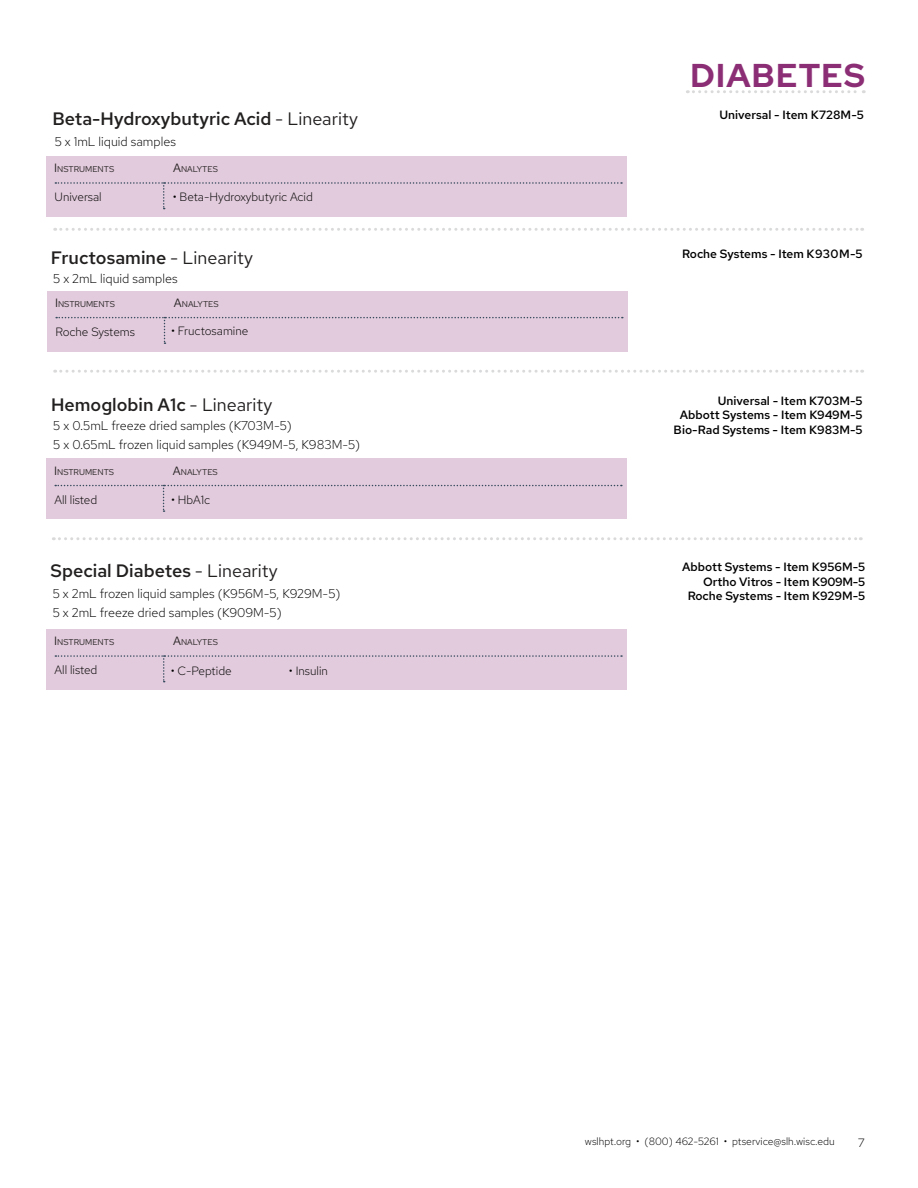
<style>
.page{position:relative;width:918px;height:1188px;background:#fff}
.page>*{position:absolute;margin:0;border:0;box-sizing:border-box;transform-origin:0 0}
.t1{font:700 33px "Red Hat Display";letter-spacing:.04em;color:#8c2e75}
.t2{font:600 18px "Red Hat Text";color:#221f1f}
.t3{font:300 12.75px/19.5px "Red Hat Text";color:#000}
.t4{font:500 12px/14.4px "Red Hat Text";color:#000;text-align:right}
.t5{font:300 12px "Red Hat Text";color:#000}
.t6{font:300 10.5px "Red Hat Text";color:#000}
.t7{font:8.4px "Red Hat Text";color:#221f1f}
.s1{font-weight:400}
.s2{font-size:12px}
</style>
<div class="page">
<div style="left:46px;top:629px;width:581px;height:61px;background:#e2cbdc"></div>
<svg style="left:55px;top:655px;width:567px;height:27px"></svg>
<div style="left:46px;top:459px;width:580px;height:60px;background:#e2cbdc"></div>
<svg style="left:55px;top:485px;width:567px;height:27px"></svg>
<div style="left:47px;top:291px;width:580px;height:60px;background:#e2cbdc"></div>
<svg style="left:56px;top:317px;width:567px;height:27px"></svg>
<div style="left:46px;top:156px;width:581px;height:61px;background:#e2cbdc"></div>
<svg style="left:55px;top:182px;width:567px;height:27px"></svg>
<svg style="left:687px;top:90px;width:177px;height:3px"></svg>
<svg style="left:55px;top:370px;width:808px;height:3px"></svg>
<svg style="left:53px;top:537px;width:808px;height:3px"></svg>
<svg style="left:55px;top:228px;width:808px;height:3px"></svg>
<h2 class="t2" style="left:53px;top:107px;width:307px">Beta-Hydroxybutyric Acid <span class="s1">- Linearity</span></h2>
<p class="t3" style="left:55px;top:132px;width:123px">5 x 1mL liquid samples</p>
<p class="t7" style="left:54px;top:164px;width:62px"><span class="s2">I</span>NSTRUMENTS</p>
<p class="t7" style="left:173px;top:164px;width:46px"><span class="s2">A</span>NALYTES</p>
<p class="t5" style="left:55px;top:189px;width:49px">Universal</p>
<p class="t5" style="left:173px;top:189px;width:141px">• Beta-Hydroxybutyric Acid</p>
<h2 class="t2" style="left:51px;top:246px;width:204px">Fructosamine <span class="s1">- Linearity</span></h2>
<p class="t3" style="left:53px;top:269px;width:126px">5 x 2mL liquid samples</p>
<p class="t7" style="left:55px;top:298px;width:62px"><span class="s2">I</span>NSTRUMENTS</p>
<p class="t7" style="left:174px;top:298px;width:46px"><span class="s2">A</span>NALYTES</p>
<p class="t5" style="left:55px;top:324px;width:81px">Roche Systems</p>
<p class="t5" style="left:171px;top:323px;width:79px">• Fructosamine</p>
<h2 class="t2" style="left:51px;top:393px;width:223px">Hemoglobin A1c <span class="s1">- Linearity</span></h2>
<p class="t3" style="left:53px;top:416px;width:309px">5 x 0.5mL freeze dried samples (K703M-5)<br>5 x 0.65mL frozen liquid samples (K949M-5, K983M-5)</p>
<p class="t7" style="left:54px;top:466px;width:62px"><span class="s2">I</span>NSTRUMENTS</p>
<p class="t7" style="left:173px;top:466px;width:46px"><span class="s2">A</span>NALYTES</p>
<p class="t5" style="left:54px;top:492px;width:44px">All listed</p>
<p class="t5" style="left:171px;top:492px;width:41px">• HbA1c</p>
<h2 class="t2" style="left:51px;top:559px;width:229px">Special Diabetes <span class="s1">- Linearity</span></h2>
<p class="t3" style="left:53px;top:583px;width:289px">5 x 2mL frozen liquid samples (K956M-5, K929M-5)<br>5 x 2mL freeze dried samples (K909M-5)</p>
<p class="t7" style="left:54px;top:637px;width:62px"><span class="s2">I</span>NSTRUMENTS</p>
<p class="t7" style="left:173px;top:637px;width:46px"><span class="s2">A</span>NALYTES</p>
<p class="t5" style="left:55px;top:662px;width:44px">All listed</p>
<p class="t5" style="left:171px;top:663px;width:63px">• C-Peptide</p>
<p class="t5" style="left:289px;top:663px;width:41px">• Insulin</p>
<h1 class="t1" style="left:691px;top:54px;width:176px">DIABETES</h1>
<p class="t4" style="left:719px;top:108px;width:146px">Universal - Item K728M-5</p>
<p class="t4" style="left:682px;top:246px;width:182px">Roche Systems - Item K930M-5</p>
<p class="t4" style="left:674px;top:393px;width:190px">Universal - Item K703M-5<br>Abbott Systems - Item K949M-5<br>Bio-Rad Systems - Item K983M-5</p>
<p class="t4" style="left:682px;top:560px;width:184px">Abbott Systems - Item K956M-5<br>Ortho Vitros - Item K909M-5<br>Roche Systems - Item K929M-5</p>
<p class="t6" style="left:585px;top:1134px;width:251px">wslhpt.org • (800) 462-5261 • ptservice@slh.wisc.edu</p>
<p class="t5" style="left:858px;top:1134px;width:8px">7</p>
</div>
